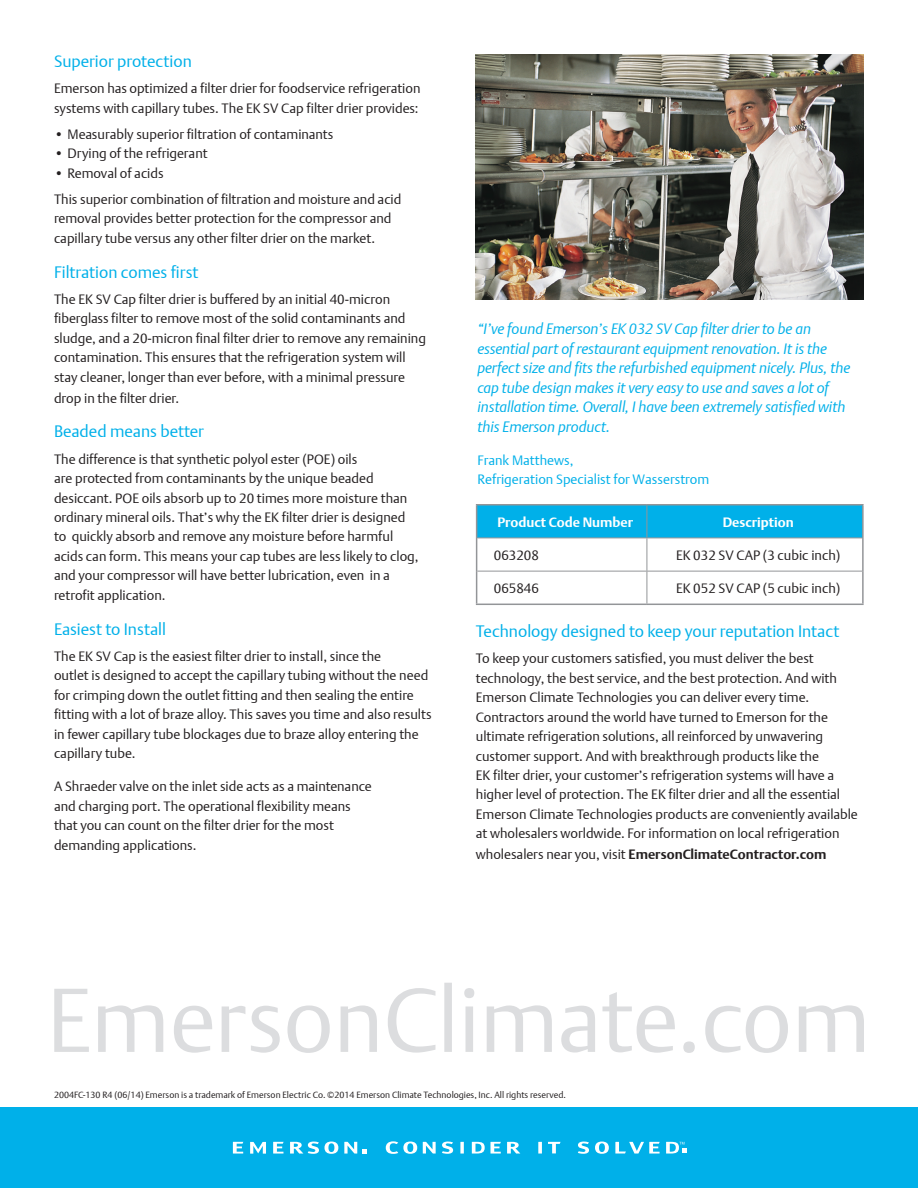
<style>
.page{position:relative;width:918px;height:1188px;background:#fff}
.page>*{position:absolute;margin:0;border:0;box-sizing:border-box;transform-origin:0 0}
.t1{font:16.5px "DTL Argo T Light";color:#00b0e9}
.t2{font:italic 15px/19.5px "DTL Argo T Light";letter-spacing:-.005em;color:#00b0e9}
.t3{font:13.5px/19.5px "DTL Argo T Light";color:#231f20}
.t4{font:700 13.5px "DTL Argo T";color:#231f20}
.t5{font:13.5px/19.5px "DTL Argo T Light";color:#00b0e9}
.t6{font:700 13.5px "DTL Argo T";color:#fff}
.t7{font:9px "DTL Argo T Light";color:#231f20}
.s1{font-family:"DTL Argo T Light";font-weight:400}
</style>
<div class="page">
<div style="left:0;top:1107px;width:918px;height:81px;background:#00b0e9"></div>
<svg style="left:273px;top:1142px;width:11px;height:12px"></svg>
<svg style="left:233px;top:1142px;width:10px;height:12px"></svg>
<svg style="left:250px;top:1142px;width:16px;height:12px"></svg>
<svg style="left:290px;top:1142px;width:48px;height:12px"></svg>
<svg style="left:507px;top:1142px;width:13px;height:12px"></svg>
<svg style="left:595px;top:1142px;width:14px;height:12px"></svg>
<svg style="left:423px;top:1142px;width:13px;height:12px"></svg>
<svg style="left:442px;top:1142px;width:11px;height:12px"></svg>
<svg style="left:578px;top:1142px;width:11px;height:12px"></svg>
<svg style="left:460px;top:1142px;width:4px;height:12px"></svg>
<svg style="left:538px;top:1142px;width:4px;height:12px"></svg>
<svg style="left:548px;top:1142px;width:13px;height:11px"></svg>
<svg style="left:615px;top:1142px;width:45px;height:12px"></svg>
<svg style="left:472px;top:1142px;width:29px;height:12px"></svg>
<svg style="left:386px;top:1141px;width:31px;height:13px"></svg>
<svg style="left:344px;top:1142px;width:22px;height:12px"></svg>
<svg style="left:666px;top:1142px;width:21px;height:12px"></svg>
<svg style="left:54px;top:983px;width:810px;height:70px"></svg>
<div style="left:477px;top:506px;width:385px;height:32px;background:#00b0e9"></div>
<hr style="left:476px;top:504px;width:171px;height:2px;background:#939598">
<hr style="left:476px;top:506px;width:1px;height:32px;background:#939598">
<hr style="left:647px;top:504px;width:217px;height:2px;background:#939598">
<hr style="left:862px;top:506px;width:2px;height:32px;background:#939598">
<hr style="left:476px;top:538px;width:1px;height:33px;background:#939598">
<hr style="left:862px;top:538px;width:2px;height:33px;background:#939598">
<hr style="left:476px;top:571px;width:1px;height:33px;background:#939598">
<hr style="left:862px;top:571px;width:2px;height:33px;background:#939598">
<hr style="left:476px;top:604px;width:171px;height:1px;background:#939598">
<hr style="left:647px;top:604px;width:217px;height:1px;background:#939598">
<hr style="left:647px;top:506px;width:1px;height:32px;background:#939598">
<hr style="left:477px;top:538px;width:170px;height:1px;background:#939598">
<hr style="left:647px;top:538px;width:215px;height:1px;background:#939598">
<hr style="left:647px;top:538px;width:1px;height:33px;background:#939598">
<hr style="left:477px;top:571px;width:170px;height:1px;background:#939598">
<hr style="left:647px;top:571px;width:215px;height:1px;background:#939598">
<hr style="left:647px;top:571px;width:1px;height:33px;background:#939598">
<img style="left:476px;top:54px;width:388px;height:246px">
<p class="t1" style="left:54px;top:51px;width:139px">Superior protection</p>
<p class="t3" style="left:54px;top:78px;width:368px">Emerson has optimized a filter drier for foodservice refrigeration systems with capillary tubes. The EK SV Cap filter drier provides:</p>
<p class="t3" style="left:54px;top:124px;width:281px">• Measurably superior filtration of contaminants</p>
<p class="t3" style="left:54px;top:144px;width:155px">• Drying of the refrigerant</p>
<p class="t3" style="left:54px;top:160px;width:349px;line-height:26.2px">• Removal of acids<br>This superior combination of filtration and moisture and acid</p>
<p class="t3" style="left:54px;top:209px;width:339px">removal provides better protection for the compressor and capillary tube versus any other filter drier on the market.</p>
<p class="t1" style="left:54px;top:262px;width:146px">Filtration comes first</p>
<p class="t3" style="left:54px;top:289px;width:374px">The EK SV Cap filter drier is buffered by an initial 40-micron fiberglass filter to remove most of the solid contaminants and sludge, and a 20-micron final filter drier to remove any remaining contamination. This ensures that the refrigeration system will stay cleaner, longer than ever before, with a minimal pressure</p>
<p class="t3" style="left:54px;top:388px;width:127px">drop in the filter drier.</p>
<p class="t1" style="left:54px;top:422px;width:151px">Beaded means better</p>
<p class="t3" style="left:54px;top:449px;width:366px">The difference is that synthetic polyol ester (POE) oils<br>are protected from contaminants by the unique beaded desiccant. POE oils absorb up to 20 times more moisture than ordinary mineral oils. That’s why the EK filter drier is designed to quickly absorb and remove any moisture before harmful acids can form. This means your cap tubes are less likely to clog, and your compressor will have better lubrication, even in a retrofit application.</p>
<p class="t1" style="left:54px;top:619px;width:114px">Easiest to Install</p>
<p class="t3" style="left:54px;top:646px;width:379px">The EK SV Cap is the easiest filter drier to install, since the<br>outlet is designed to accept the capillary tubing without the need for crimping down the outlet fitting and then sealing the entire fitting with a lot of braze alloy. This saves you time and also results in fewer capillary tube blockages due to braze alloy entering the capillary tube.</p>
<p class="t3" style="left:54px;top:777px;width:319px">A Shraeder valve on the inlet side acts as a maintenance and charging port. The operational flexibility means that you can count on the filter drier for the most demanding applications.</p>
<p class="t2" style="left:477px;top:319px;width:375px">“I’ve found Emerson’s EK 032 SV Cap filter drier to be an essential part of restaurant equipment renovation. It is the perfect size and fits the refurbished equipment nicely. Plus, the cap tube design makes it very easy to use and saves a lot of installation time. Overall, I have been extremely satisfied with this Emerson product.</p>
<p class="t5" style="left:477px;top:450px;width:234px">Frank Matthews,<br>Refrigeration Specialist for Wasserstrom</p>
<p class="t6" style="left:497px;top:514px;width:137px">Product Code Number</p>
<p class="t6" style="left:723px;top:514px;width:73px">Description</p>
<p class="t3" style="left:494px;top:545px;width:47px">063208</p>
<p class="t3" style="left:676px;top:545px;width:166px">EK 032 SV CAP (3 cubic inch)</p>
<p class="t3" style="left:494px;top:578px;width:47px">065846</p>
<p class="t3" style="left:676px;top:578px;width:166px">EK 052 SV CAP (5 cubic inch)</p>
<p class="t1" style="left:476px;top:621px;width:365px">Technology designed to keep your reputation Intact</p>
<p class="t3" style="left:476px;top:648px;width:383px">To keep your customers satisfied, you must deliver the best technology, the best service, and the best protection. And with Emerson Climate Technologies you can deliver every time.<br>Contractors around the world have turned to Emerson for the ultimate refrigeration solutions, all reinforced by unwavering customer support. And with breakthrough products like the<br>EK filter drier, your customer’s refrigeration systems will have a higher level of protection. The EK filter drier and all the essential Emerson Climate Technologies products are conveniently available at wholesalers worldwide. For information on local refrigeration</p>
<p class="t4" style="left:476px;top:847px;width:352px"><span class="s1">wholesalers near you, visit</span> EmersonClimateContractor.com</p>
<p class="t7" style="left:54px;top:1089px;width:513px">2004FC-130 R4 (06/14) Emerson is a trademark of Emerson Electric Co. ©2014 Emerson Climate Technologies, Inc. All rights reserved.</p>
</div>
